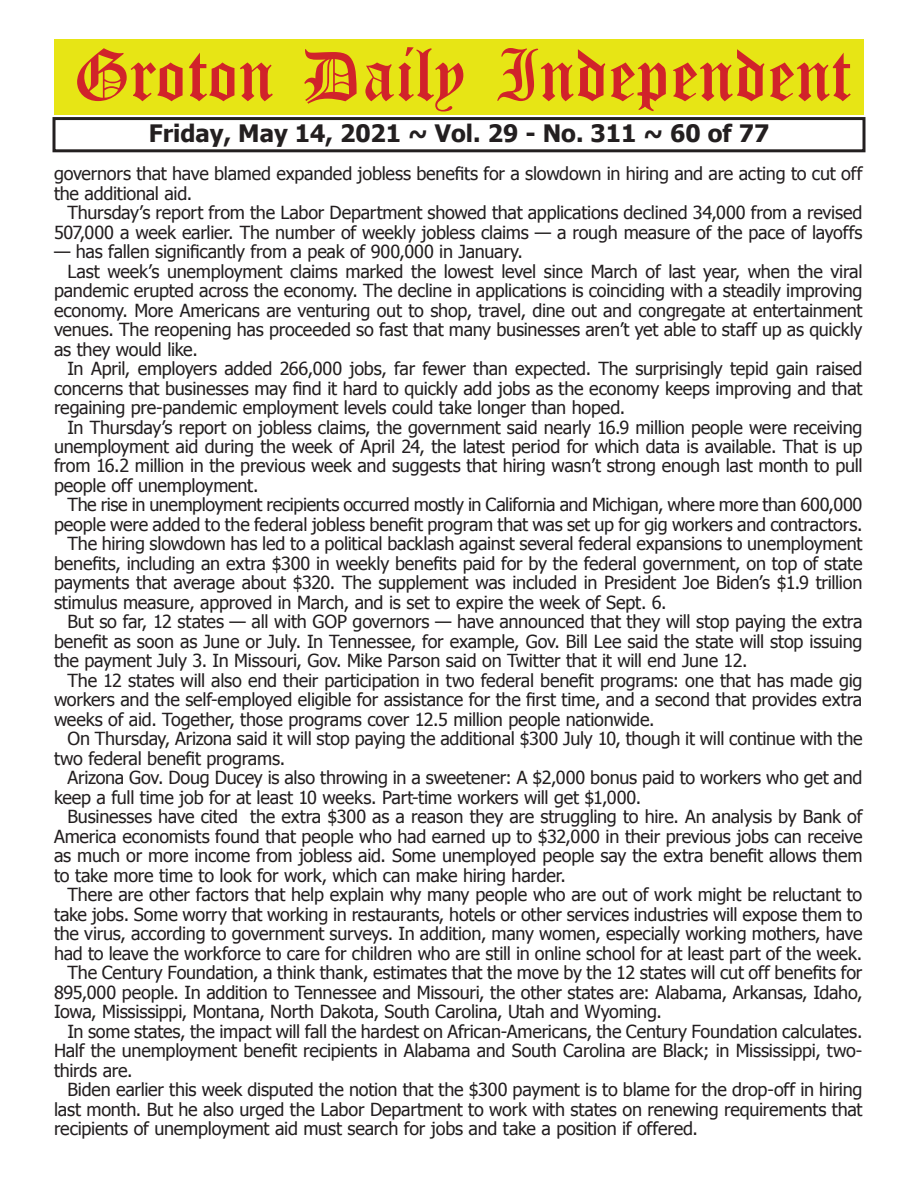
<style>
.page{position:relative;width:918px;height:1188px;background:#fff}
.page>*{position:absolute;margin:0;border:0;box-sizing:border-box;transform-origin:0 0}
.t1{font:54px "Old English Five";color:#d1232a}
.t2{font:700 24px "Tahoma";color:#231f20}
.t3{font:18px/19.5px "Tahoma";letter-spacing:-.01em;color:#231f20}
</style>
<div class="page">
<div style="left:52px;top:117px;width:814px;height:35px;border:3px solid #231f20"></div>
<div style="left:54px;top:40px;width:810px;height:75px;background:#e7e515"></div>
<h1 class="t1" style="left:73px;top:50px;width:779px">Groton Daily Independent</h1>
<h2 class="t2" style="left:149px;top:116px;width:622px">Friday, May 14, 2021 ~ Vol. 29 - No. 311 ~ 60 of 77</h2>
<p class="t3" style="left:54px;top:163px;width:810px">governors that have blamed expanded jobless benefits for a slowdown in hiring and are acting to cut off the additional aid.</p>
<p class="t3" style="left:54px;top:202px;width:810px;text-align:right">Thursday’s report from the Labor Department showed that applications declined 34,000 from a revised<br>507,000 a week earlier. The number of weekly jobless claims — a rough measure of the pace of layoffs</p>
<p class="t3" style="left:54px;top:241px;width:471px">— has fallen significantly from a peak of 900,000 in January.</p>
<p class="t3" style="left:68px;top:260px;width:796px">Last week’s unemployment claims marked the lowest level since March of last year, when the viral</p>
<p class="t3" style="left:54px;top:280px;width:810px">pandemic erupted across the economy. The decline in applications is coinciding with a steadily improving</p>
<p class="t3" style="left:54px;top:299px;width:810px">economy. More Americans are venturing out to shop, travel, dine out and congregate at entertainment</p>
<p class="t3" style="left:54px;top:319px;width:810px">venues. The reopening has proceeded so fast that many businesses aren’t yet able to staff up as quickly</p>
<p class="t3" style="left:54px;top:338px;width:145px">as they would like.</p>
<p class="t3" style="left:68px;top:358px;width:797px">In April, employers added 266,000 jobs, far fewer than expected. The surprisingly tepid gain raised</p>
<p class="t3" style="left:54px;top:377px;width:810px">concerns that businesses may find it hard to quickly add jobs as the economy keeps improving and that</p>
<p class="t3" style="left:54px;top:397px;width:573px">regaining pre-pandemic employment levels could take longer than hoped.</p>
<p class="t3" style="left:68px;top:416px;width:796px">In Thursday’s report on jobless claims, the government said nearly 16.9 million people were receiving</p>
<p class="t3" style="left:54px;top:436px;width:810px">unemployment aid during the week of April 24, the latest period for which data is available. That is up</p>
<p class="t3" style="left:54px;top:455px;width:810px">from 16.2 million in the previous week and suggests that hiring wasn’t strong enough last month to pull</p>
<p class="t3" style="left:54px;top:475px;width:206px">people off unemployment.</p>
<p class="t3" style="left:68px;top:494px;width:796px">The rise in unemployment recipients occurred mostly in California and Michigan, where more than 600,000</p>
<p class="t3" style="left:54px;top:514px;width:810px">people were added to the federal jobless benefit program that was set up for gig workers and contractors.</p>
<p class="t3" style="left:68px;top:533px;width:797px">The hiring slowdown has led to a political backlash against several federal expansions to unemployment</p>
<p class="t3" style="left:54px;top:553px;width:810px">benefits, including an extra $300 in weekly benefits paid for by the federal government, on top of state</p>
<p class="t3" style="left:54px;top:572px;width:810px">payments that average about $320. The supplement was included in President Joe Biden’s $1.9 trillion</p>
<p class="t3" style="left:54px;top:592px;width:614px">stimulus measure, approved in March, and is set to expire the week of Sept. 6.</p>
<p class="t3" style="left:68px;top:611px;width:796px">But so far, 12 states — all with GOP governors — have announced that they will stop paying the extra</p>
<p class="t3" style="left:54px;top:631px;width:810px">benefit as soon as June or July. In Tennessee, for example, Gov. Bill Lee said the state will stop issuing</p>
<p class="t3" style="left:54px;top:650px;width:695px">the payment July 3. In Missouri, Gov. Mike Parson said on Twitter that it will end June 12.</p>
<p class="t3" style="left:68px;top:670px;width:796px">The 12 states will also end their participation in two federal benefit programs: one that has made gig</p>
<p class="t3" style="left:54px;top:689px;width:810px">workers and the self-employed eligible for assistance for the first time, and a second that provides extra</p>
<p class="t3" style="left:54px;top:709px;width:602px">weeks of aid. Together, those programs cover 12.5 million people nationwide.</p>
<p class="t3" style="left:68px;top:728px;width:797px">On Thursday, Arizona said it will stop paying the additional $300 July 10, though it will continue with the</p>
<p class="t3" style="left:54px;top:748px;width:233px">two federal benefit programs.</p>
<p class="t3" style="left:68px;top:767px;width:797px">Arizona Gov. Doug Ducey is also throwing in a sweetener: A $2,000 bonus paid to workers who get and</p>
<p class="t3" style="left:54px;top:787px;width:589px">keep a full time job for at least 10 weeks. Part-time workers will get $1,000.</p>
<p class="t3" style="left:68px;top:806px;width:796px">Businesses have cited the extra $300 as a reason they are struggling to hire. An analysis by Bank of</p>
<p class="t3" style="left:54px;top:826px;width:810px">America economists found that people who had earned up to $32,000 in their previous jobs can receive</p>
<p class="t3" style="left:54px;top:845px;width:810px">as much or more income from jobless aid. Some unemployed people say the extra benefit allows them</p>
<p class="t3" style="left:54px;top:865px;width:513px">to take more time to look for work, which can make hiring harder.</p>
<p class="t3" style="left:68px;top:884px;width:796px">There are other factors that help explain why many people who are out of work might be reluctant to</p>
<p class="t3" style="left:54px;top:904px;width:810px">take jobs. Some worry that working in restaurants, hotels or other services industries will expose them to</p>
<p class="t3" style="left:54px;top:923px;width:810px">the virus, according to government surveys. In addition, many women, especially working mothers, have</p>
<p class="t3" style="left:54px;top:943px;width:810px">had to leave the workforce to care for children who are still in online school for at least part of the week.</p>
<p class="t3" style="left:68px;top:962px;width:796px">The Century Foundation, a think thank, estimates that the move by the 12 states will cut off benefits for</p>
<p class="t3" style="left:54px;top:982px;width:810px">895,000 people. In addition to Tennessee and Missouri, the other states are: Alabama, Arkansas, Idaho,</p>
<p class="t3" style="left:54px;top:1001px;width:610px">Iowa, Mississippi, Montana, North Dakota, South Carolina, Utah and Wyoming.</p>
<p class="t3" style="left:68px;top:1021px;width:796px">In some states, the impact will fall the hardest on African-Americans, the Century Foundation calculates.</p>
<p class="t3" style="left:54px;top:1040px;width:810px">Half the unemployment benefit recipients in Alabama and South Carolina are Black; in Mississippi, two-</p>
<p class="t3" style="left:54px;top:1060px;width:80px">thirds are.</p>
<p class="t3" style="left:68px;top:1079px;width:796px">Biden earlier this week disputed the notion that the $300 payment is to blame for the drop-off in hiring</p>
<p class="t3" style="left:54px;top:1099px;width:810px">last month. But he also urged the Labor Department to work with states on renewing requirements that</p>
<p class="t3" style="left:54px;top:1118px;width:645px">recipients of unemployment aid must search for jobs and take a position if offered.</p>
</div>
